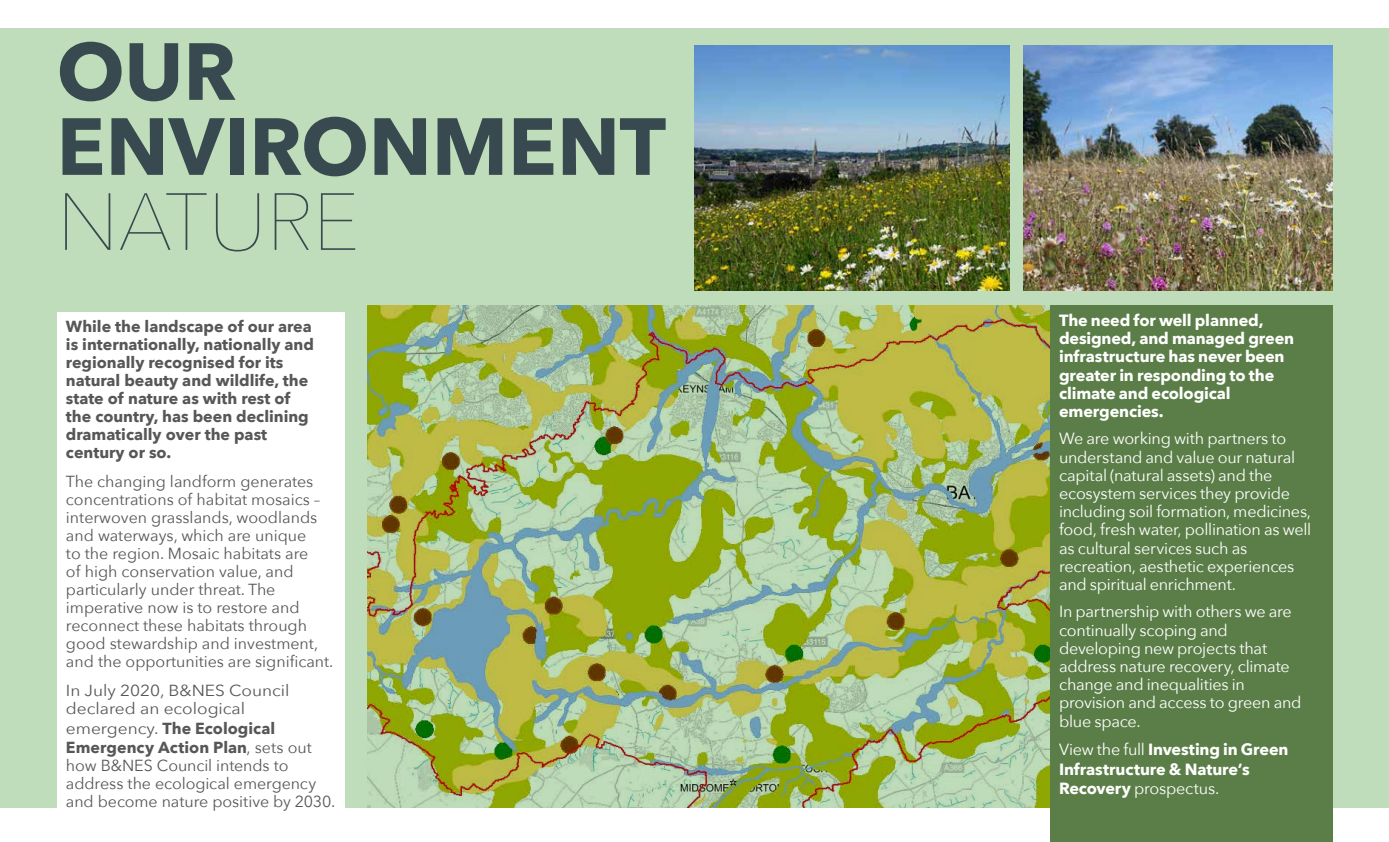
<style>
.page{position:relative;width:1389px;height:842px;background:#fff}
.page>*{position:absolute;margin:0;border:0;box-sizing:border-box;transform-origin:0 0}
.t1{font:700 80px/75px "Avenir Next";color:#384a4f}
.Body_copy{font:16.2px/18.2px "Avenir Next";letter-spacing:-.015em;color:#fff}
.Body_copy-2{font:700 16.2px/18.2px "Avenir Next";letter-spacing:-.01em;color:#fff}
.t2{font:16px/18px "Avenir Next";color:#585756}
.t3{font:700 16px/18px "Avenir Next";color:#585756}
.t4{font:16px/18.4px "Avenir Next";color:#585756;scale:1.08 1}
.s1{font-weight:200}
.s2{font-weight:700}
.s3{font-weight:400}
</style>
<div class="page">
<div style="left:0;top:28px;width:1389px;height:780px;background:#bfddba"></div>
<div style="left:57px;top:312px;width:288px;height:510px;background:#fff"></div>
<img style="left:367px;top:306px;width:683px;height:502px">
<img style="left:694px;top:45px;width:315px;height:246px">
<img style="left:1023px;top:45px;width:309px;height:246px">
<div style="left:1050px;top:306px;width:282px;height:536px;background:#5b7e48"></div>
<h2 class="t1" style="left:57px;top:33px;width:611px">OUR<br>ENVIRONMENT<br><span class="s1">NATURE</span></h2>
<p class="t3" style="left:66px;top:317px;width:250px">While the landscape of our area is internationally, nationally and regionally recognised for its natural beauty and wildlife, the state of nature as with rest of the country, has been declining dramatically over the past century or so.</p>
<p class="t2" style="left:66px;top:472px;width:269px">The changing landform generates concentrations of habitat mosaics – interwoven grasslands, woodlands and waterways, which are unique<br>to the region. Mosaic habitats are<br>of high conservation value, and particularly under threat. The imperative now is to restore and reconnect these habitats through good stewardship and investment, and the opportunities are significant.</p>
<p class="t4" style="left:66px;top:681px;width:251px">In July 2020, B&amp;NES Council declared an ecological emergency. <span class="s2">The Ecological<br>Emergency Action Plan</span>, sets out how B&amp;NES Council intends to address the ecological emergency and become nature positive by 2030.</p>
<p class="Body_copy-2" style="left:1059px;top:311px;width:237px">The need for well planned, designed, and managed green infrastructure has never been greater in responding to the climate and ecological emergencies.</p>
<p class="Body_copy" style="left:1059px;top:429px;width:254px">We are working with partners to understand and value our natural capital (natural assets) and the ecosystem services they provide including soil formation, medicines, food, fresh water, pollination as well as cultural services such as recreation, aesthetic experiences and spiritual enrichment.</p>
<p class="Body_copy" style="left:1059px;top:602px;width:244px">In partnership with others we are continually scoping and developing new projects that address nature recovery, climate change and inequalities in provision and access to green and blue space.</p>
<p class="Body_copy-2" style="left:1059px;top:739px;width:231px;line-height:19.4px"><span class="s3">View the full</span> Investing in Green<br>Infrastructure &amp; Nature’s<br>Recovery <span class="s3">prospectus.</span></p>
</div>
